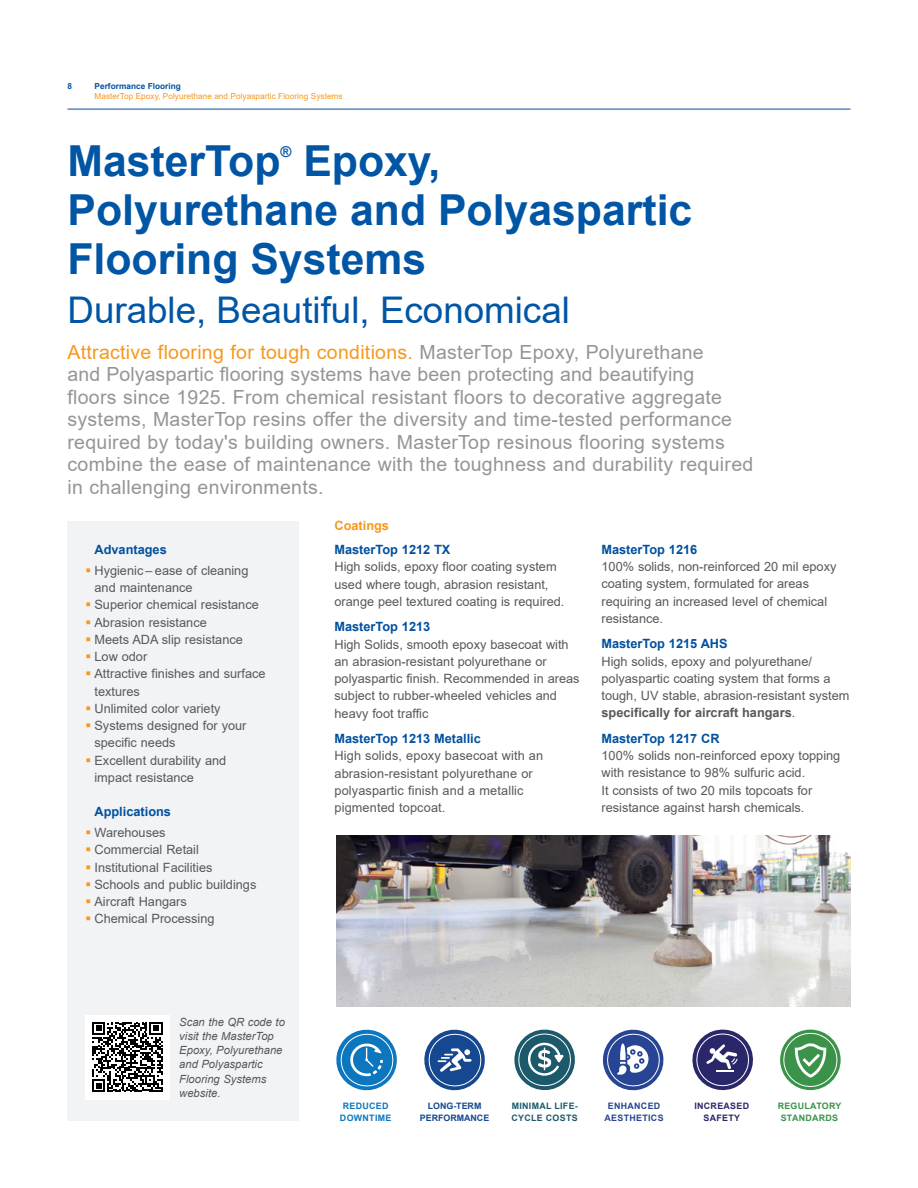
<style>
.page{position:relative;width:918px;height:1188px;background:#fff}
.page>*{position:absolute;margin:0;border:0;box-sizing:border-box;transform-origin:0 0}
.t1{font:700 42.75px/48.8px "Arial";color:#0155a5}
.t2{font:36.75px "Arial";color:#0155a5}
.subhead_1{font:19.5px/22.5px "Arial";letter-spacing:.015em;color:#939598}
.t3{font:700 15px "Arial";color:#0155a5}
.subhead_1-2{font:12.75px/17.2px "Arial";color:#57585a}
.subhead_1-3{font:700 12.75px "Arial";color:#01509f}
.subhead_1-4{font:700 12.75px "Arial";color:#f7981d}
.subhead_1-5{font:italic 11.25px/14.2px "Arial";color:#57585a}
.subhead_1-6{font:700 8.85px/12px "Arial";letter-spacing:.035em;color:#1c596a}
.subhead_1-7{font:700 8.85px "Arial";color:#154891}
.subhead_1-8{font:700 8.85px/12px "Arial";letter-spacing:.035em;color:#3a9348;text-align:center}
.subhead_1-9{font:700 8.85px "Arial";letter-spacing:.035em;color:#284494}
.subhead_1-10{font:700 8.85px/12px "Arial";letter-spacing:.035em;color:#0c77be;text-align:center}
.subhead_1-11{font:700 8.85px "Arial";letter-spacing:.035em;color:#29266a}
.t4{font:8.25px/10.5px "Arial";letter-spacing:.005em;color:#f7981d}
.t5{font:700 8.25px "Arial";color:#01509f}
.s1{font-weight:700;color:#01509f}
.s2{color:#f7981d}
.s3{font-weight:700}
</style>
<div class="page">
<hr style="left:68px;top:109px;width:782px;height:1px;background:#01509f">
<div style="left:68px;top:521px;width:231px;height:599px;background:#f2f3f4"></div>
<div style="left:86px;top:1015px;width:84px;height:84px;background:#fff"></div>
<svg style="left:92px;top:1022px;width:71px;height:70px"></svg>
<svg style="left:336px;top:1029px;width:61px;height:62px"></svg>
<svg style="left:424px;top:1029px;width:61px;height:62px"></svg>
<svg style="left:514px;top:1029px;width:61px;height:62px"></svg>
<svg style="left:602px;top:1029px;width:62px;height:62px"></svg>
<svg style="left:692px;top:1029px;width:61px;height:62px"></svg>
<svg style="left:781px;top:1030px;width:59px;height:60px"></svg>
<img style="left:336px;top:836px;width:514px;height:171px">
<p class="t5" style="left:68px;top:80px;width:6px">8</p>
<p class="t4" style="left:95px;top:80px;width:250px"><span class="s1">Performance Flooring<br></span>MasterTop Epoxy, Polyurethane and Polyaspartic Flooring Systems</p>
<p class="t1" style="left:68px;top:138px;width:626px;text-indent:236px">Epoxy,<br>Polyurethane and Polyaspartic<br>Flooring Systems</p>
<p class="t2" style="left:68px;top:285px;width:504px">Durable, Beautiful, Economical</p>
<p class="subhead_1" style="left:68px;top:341px;width:687px"><span class="s2">Attractive flooring for tough conditions.</span> MasterTop Epoxy, Polyurethane<br>and Polyaspartic flooring systems have been protecting and beautifying<br>floors since 1925. From chemical resistant floors to decorative aggregate systems, MasterTop resins offer the diversity and time-tested performance required by today's building owners. MasterTop resinous flooring systems combine the ease of maintenance with the toughness and durability required in challenging environments.</p>
<p class="subhead_1-4" style="left:334px;top:517px;width:56px">Coatings</p>
<p class="subhead_1-3" style="left:334px;top:541px;width:117px">MasterTop 1212 TX</p>
<p class="subhead_1-2" style="left:334px;top:558px;width:231px">High solids, epoxy floor coating system used where tough, abrasion resistant, orange peel textured coating is required.</p>
<p class="subhead_1-3" style="left:334px;top:618px;width:97px">MasterTop 1213</p>
<p class="subhead_1-2" style="left:334px;top:635px;width:247px">High Solids, smooth epoxy basecoat with an abrasion-resistant polyurethane or polyaspartic finish. Recommended in areas subject to rubber-wheeled vehicles and heavy foot traffic</p>
<p class="subhead_1-3" style="left:334px;top:730px;width:148px">MasterTop 1213 Metallic</p>
<p class="subhead_1-2" style="left:334px;top:747px;width:210px">High solids, epoxy basecoat with an abrasion-resistant polyurethane or polyaspartic finish and a metallic pigmented topcoat.</p>
<p class="t1" style="left:68px;top:138px;width:214px">MasterTop</p>
<p class="t3" style="left:280px;top:141px;width:13px">®</p>
<p class="subhead_1-3" style="left:602px;top:541px;width:97px">MasterTop 1216</p>
<p class="subhead_1-2" style="left:602px;top:558px;width:236px">100% solids, non-reinforced 20 mil epoxy coating system, formulated for areas requiring an increased level of chemical resistance.</p>
<p class="subhead_1-3" style="left:602px;top:635px;width:128px">MasterTop 1215 AHS</p>
<p class="subhead_1-2" style="left:602px;top:653px;width:250px">High solids, epoxy and polyurethane/ polyaspartic coating system that forms a tough, UV stable, abrasion-resistant system <span class="s3">specifically for aircraft hangars</span>.</p>
<p class="subhead_1-3" style="left:602px;top:730px;width:120px">MasterTop 1217 CR</p>
<p class="subhead_1-2" style="left:602px;top:747px;width:240px">100% solids non-reinforced epoxy topping with resistance to 98% sulfuric acid.<br>It consists of two 20 mils topcoats for resistance against harsh chemicals.</p>
<p class="subhead_1-3" style="left:95px;top:541px;width:74px">Advantages</p>
<p class="subhead_1-2" style="left:94px;top:562px;width:156px;text-indent:-9px"><span class="s2">▪</span> Hygienic – ease of cleaning and maintenance</p>
<p class="subhead_1-2" style="left:86px;top:596px;width:175px"><span class="s2">▪</span> Superior chemical resistance</p>
<p class="subhead_1-2" style="left:86px;top:614px;width:123px"><span class="s2">▪</span> Abrasion resistance</p>
<p class="subhead_1-2" style="left:86px;top:631px;width:159px"><span class="s2">▪</span> Meets ADA slip resistance</p>
<p class="subhead_1-2" style="left:86px;top:648px;width:63px"><span class="s2">▪</span> Low odor</p>
<p class="subhead_1-2" style="left:94px;top:665px;width:173px;text-indent:-9px"><span class="s2">▪</span> Attractive finishes and surface textures</p>
<p class="subhead_1-2" style="left:86px;top:700px;width:137px"><span class="s2">▪</span> Unlimited color variety</p>
<p class="subhead_1-2" style="left:94px;top:717px;width:154px;text-indent:-9px"><span class="s2">▪</span> Systems designed for your specific needs</p>
<p class="subhead_1-2" style="left:94px;top:752px;width:133px;text-indent:-9px"><span class="s2">▪</span> Excellent durability and impact resistance</p>
<p class="subhead_1-3" style="left:95px;top:803px;width:78px">Applications</p>
<p class="subhead_1-2" style="left:86px;top:824px;width:82px"><span class="s2">▪</span> Warehouses</p>
<p class="subhead_1-2" style="left:86px;top:841px;width:115px"><span class="s2">▪</span> Commercial Retail</p>
<p class="subhead_1-2" style="left:86px;top:859px;width:128px"><span class="s2">▪</span> Institutional Facilities</p>
<p class="subhead_1-2" style="left:86px;top:876px;width:172px"><span class="s2">▪</span> Schools and public buildings</p>
<p class="subhead_1-2" style="left:86px;top:893px;width:103px"><span class="s2">▪</span> Aircraft Hangars</p>
<p class="subhead_1-2" style="left:86px;top:910px;width:131px"><span class="s2">▪</span> Chemical Processing</p>
<p class="subhead_1-5" style="left:179px;top:1015px;width:107px">Scan the QR code to visit the MasterTop<br>Epoxy, Polyurethane and Polyaspartic<br>Flooring Systems website.</p>
<p class="subhead_1-10" style="left:340px;top:1099px;width:53px">REDUCED<br>DOWNTIME</p>
<p class="subhead_1-7" style="left:428px;top:1099px;width:55px">LONG-TERM</p>
<p class="subhead_1-7" style="left:420px;top:1111px;width:71px">PERFORMANCE</p>
<p class="subhead_1-6" style="left:512px;top:1099px;width:68px">MINIMAL LIFE-<br>CYCLE COSTS</p>
<p class="subhead_1-9" style="left:608px;top:1099px;width:54px">ENHANCED</p>
<p class="subhead_1-9" style="left:605px;top:1111px;width:60px">AESTHETICS</p>
<p class="subhead_1-11" style="left:694px;top:1099px;width:56px">INCREASED</p>
<p class="subhead_1-11" style="left:704px;top:1111px;width:38px">SAFETY</p>
<p class="subhead_1-8" style="left:778px;top:1099px;width:65px">REGULATORY<br>STANDARDS</p>
</div>
